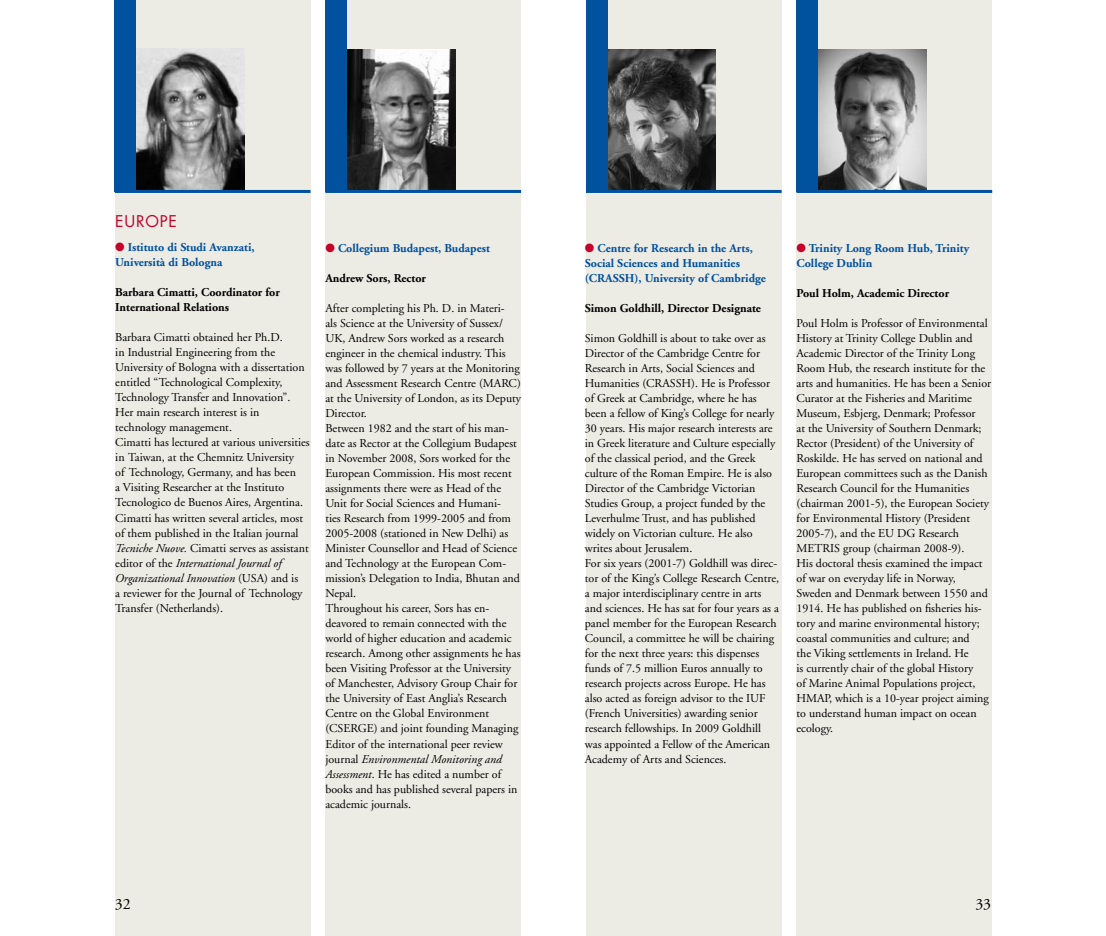
<style>
.page{position:relative;width:1106px;height:936px;background:#fff}
.page>*{position:absolute;margin:0;border:0;box-sizing:border-box;transform-origin:0 0}
.t1{font:15.75px "Futura LT";color:#c4002b}
.t2{font:15.75px "Adobe Garamond LT";color:#000}
.t3{font:12px/15px "Adobe Garamond LT";color:#000}
.t4{font:700 12px/15px "Adobe Garamond LT";color:#00519e}
.t5{font:700 12px/15px "Adobe Garamond LT";color:#000}
.s1{color:#c4002b}
.s2{font-style:italic}
</style>
<div class="page">
<div style="left:796px;top:0;width:196px;height:935px;background:#ecebe4"></div>
<div style="left:586px;top:0;width:195px;height:935px;background:#ecebe4"></div>
<div style="left:325px;top:0;width:196px;height:935px;background:#ecebe4"></div>
<img style="left:607px;top:50px;width:108px;height:140px">
<img style="left:347px;top:50px;width:108px;height:140px">
<img style="left:817px;top:50px;width:109px;height:140px">
<div style="left:325px;top:0;width:22px;height:191px;background:#00519e"></div>
<hr style="left:325px;top:190px;width:196px;height:3px;background:#00519e">
<div style="left:586px;top:0;width:21px;height:191px;background:#00519e"></div>
<hr style="left:586px;top:190px;width:195px;height:3px;background:#00519e">
<div style="left:796px;top:0;width:21px;height:191px;background:#00519e"></div>
<hr style="left:796px;top:190px;width:196px;height:3px;background:#00519e">
<div style="left:115px;top:0;width:195px;height:935px;background:#ecebe4"></div>
<img style="left:136px;top:49px;width:109px;height:141px">
<div style="left:115px;top:0;width:21px;height:191px;background:#00519e"></div>
<hr style="left:115px;top:190px;width:195px;height:3px;background:#00519e">
<h1 class="t1" style="left:115px;top:211px;width:63px">EU ROPE</h1>
<p class="t4" style="left:115px;top:240px;width:141px"><span class="s1">●</span> Istituto di Studi Avanzati,<br>Università di Bologna</p>
<p class="t5" style="left:115px;top:285px;width:166px">Barbara Cimatti, Coordinator for<br>International Relations</p>
<p class="t3" style="left:115px;top:330px;width:196px">Barbara Cimatti obtained her Ph.D.<br>in Industrial Engineering from the University of Bologna with a dissertation entitled “Technological Complexity, Technology Transfer and Innovation”.<br>Her main research interest is in technology management.<br>Cimatti has lectured at various universities in Taiwan, at the Chemnitz University<br>of Technology, Germany, and has been<br>a Visiting Researcher at the Instituto Tecnologico de Buenos Aires, Argentina.<br>Cimatti has written several articles, most of them published in the Italian journal <span class="s2">Tecniche Nuove.</span> Cimatti serves as assistant editor of the <span class="s2">International Journal of Organizational Innovation</span> (USA) and is<br>a reviewer for the Journal of Technology Transfer (Netherlands).</p>
<p class="t4" style="left:325px;top:241px;width:166px"><span class="s1">●</span> Collegium Budapest, Budapest</p>
<p class="t5" style="left:325px;top:271px;width:102px">Andrew Sors, Rector</p>
<p class="t3" style="left:325px;top:301px;width:197px">After completing his Ph. D. in Materi-<br>als Science at the University of Sussex/ UK, Andrew Sors worked as a research engineer in the chemical industry. This was followed by 7 years at the Monitoring and Assessment Research Centre (MARC) at the University of London, as its Deputy Director.<br>Between 1982 and the start of his man&shy;date as Rector at the Collegium Budapest in November 2008, Sors worked for the European Commission. His most recent assignments there were as Head of the Unit for Social Sciences and Humani-<br>ties Research from 1999-2005 and from 2005-2008 (stationed in New Delhi) as Minister Counsellor and Head of Science and Technology at the European Com&shy;mission’s Delegation to India, Bhutan and Nepal.<br>Throughout his career, Sors has en&shy;deavored to remain connected with the world of higher education and academic research. Among other assignments he has been Visiting Professor at the University of Manchester, Advisory Group Chair for the University of East Anglia’s Research Centre on the Global Environment (CSERGE) and joint founding Managing Editor of the international peer review journal <span class="s2">Environmental Monitoring and Assessment</span>. He has edited a number of books and has published several papers in academic journals.</p>
<h1 class="t2" style="left:115px;top:894px;width:17px">32</h1>
<p class="t4" style="left:585px;top:241px;width:169px"><span class="s1">●</span> Centre for Research in the Arts,<br>Social Sciences and Humanities (CRASS</p>
<p class="t4" style="left:625px;top:271px;width:143px">H), University of Cambridge</p>
<p class="t5" style="left:585px;top:301px;width:178px">Simon Goldhill, Director Designate</p>
<p class="t3" style="left:585px;top:331px;width:196px">Simon Goldhill is about to take over as Director of the Cambridge Centre for Research in Arts, Social Sciences and Humanities (CRASSH). He is Professor of Greek at Cambridge, where he has been a fellow of King’s College for nearly 30 years. His major research interests are in Greek literature and Culture especially of the classical period, and the Greek culture of the Roman Empire. He is also Director of the Cambridge Victorian Studies Group, a project funded by the Leverhulme Trust, and has published widely on Victorian culture. He also writes about Jerusalem.<br>For six years (2001-7) Goldhill was direc&shy;tor of the King’s College Research Centre, a major interdisciplinary centre in arts and sciences. He has sat for four years as a panel member for the European Research Council, a committee he will be chairing for the next three years: this dispenses funds of 7.5 million Euros annually to research projects across Europe. He has also acted as foreign advisor to the IUF (French Universities) awarding senior research fellowships. In 2009 Goldhill was appointed a Fellow of the American Academy of Arts and Sciences.</p>
<p class="t4" style="left:796px;top:241px;width:174px"><span class="s1">●</span> Trinity Long Room Hub, Trinity<br>College Dublin</p>
<p class="t5" style="left:796px;top:286px;width:154px">Poul Holm, Academic Director</p>
<p class="t3" style="left:796px;top:316px;width:196px">Poul Holm is Professor of Environmental History at Trinity College Dublin and Academic Director of the Trinity Long Room Hub, the research institute for the arts and humanities. He has been a Senior Curator at the Fisheries and Maritime Museum, Esbjerg, Denmark; Professor<br>at the University of Southern Denmark; Rector (President) of the University of Roskilde. He has served on national and European committees such as the Danish Research Council for the Humanities (chairman 2001-5), the European Society for Environmental History (President 2005-7), and the EU DG Research METRIS group (chairman 2008-9).<br>His doctoral thesis examined the impact of war on everyday life in Norway, Sweden and Denmark between 1550 and 1914. He has published on fisheries his&shy;tory and marine environmental history; coastal communities and culture; and<br>the Viking settlements in Ireland. He<br>is currently chair of the global History<br>of Marine Animal Populations project, HMAP, which is a 10-year project aiming to understand human impact on ocean ecology.</p>
<h1 class="t2" style="left:975px;top:894px;width:17px">33</h1>
</div>
